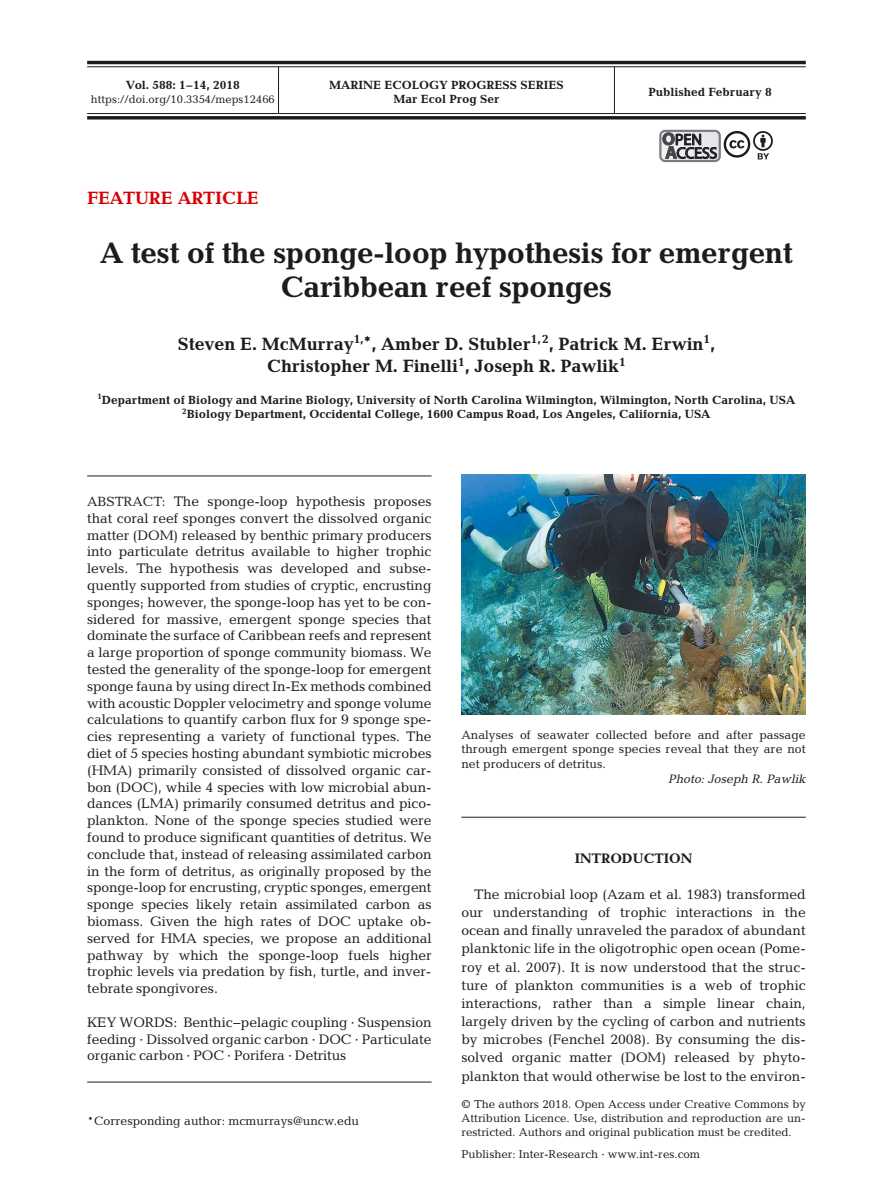
<style>
.page{position:relative;width:893px;height:1178px;background:#fff}
.page>*{position:absolute;margin:0;border:0;box-sizing:border-box;transform-origin:0 0}
.t1{font:700 30px/34.5px "Candida";letter-spacing:-.015em;color:#1b1c20;text-align:center}
.t2{font:700 18px/22.5px "Candida";letter-spacing:-.005em;color:#1b1c20;text-align:center}
.t3{font:700 18px "Candida";letter-spacing:-.005em;color:#d80005}
.t4{font:15.9px/13.5px "Myriad";letter-spacing:-.02em;color:#1b1c20}
.t5{font:13.95px/16.8px "Candida";letter-spacing:-.005em;color:#1b1c20;text-align:justify}
.t6{font:700 13.95px "Candida";color:#1b1c20}
.t7{font:12.3px/14.7px "Candida";color:#1b1c20;text-align:justify}
.t8{font:12.3px "Oblique Straight Plain";color:#1b1c20}
.t9{font:700 12px/14.4px "Candida";color:#1b1c20;text-align:center}
.t10{font:11.55px/14px "Candida";color:#1b1c20;text-align:justify}
.t11{font:11.25px "Candida";color:#1b1c20}
.s1{font-weight:700;font-size:17.7px;color:#474549}
.s2{font-size:13.5px}
</style>
<div class="page">
<hr style="left:87px;top:61px;width:719px;height:3px;background:#1b1c20">
<svg style="left:87px;top:116px;width:719px;height:4px;background:#3a3a3e"></svg>
<hr style="left:87px;top:66px;width:719px;height:1px;background:#1b1c20">
<hr style="left:278px;top:67px;width:1px;height:47px;background:#1b1c20">
<hr style="left:87px;top:113px;width:719px;height:1px;background:#1b1c20">
<hr style="left:614px;top:67px;width:1px;height:47px;background:#1b1c20">
<hr style="left:87px;top:476px;width:345px;height:1px;background:#1b1c20">
<hr style="left:87px;top:1082px;width:345px;height:1px;background:#1b1c20">
<img style="left:461px;top:474px;width:345px;height:240px">
<hr style="left:461px;top:817px;width:345px;height:1px;background:#1b1c20">
<div style="left:660px;top:131px;width:60px;height:30px;background:#eaecec;border-radius:5px"></div>
<div style="left:659px;top:130px;width:62px;height:32px;border:2px solid #7d7c80;border-radius:5px"></div>
<svg style="left:724px;top:131px;width:49px;height:28px"></svg>
<p class="t9" style="left:126px;top:79px;width:116px">Vol. 588: 1–14, 2018</p>
<p class="t11" style="left:91px;top:95px;width:185px">https://doi.org/10.3354/meps12466</p>
<p class="t9" style="left:329px;top:79px;width:236px">MARINE ECOLOGY PROGRESS SERIES<br>Mar Ecol Prog Ser</p>
<p class="t9" style="left:649px;top:86px;width:125px">Published February 8</p>
<p class="t4" style="left:662px;top:134px;width:57px"><span class="s1">O</span>PEN<br><span class="s1">A</span>CCESS</p>
<p class="t3" style="left:87px;top:192px;width:173px">FEATURE ARTICLE</p>
<h1 class="t1" style="left:100px;top:239px;width:694px">A test of the sponge-loop hypothesis for emergent<br>Caribbean reef sponges</h1>
<p class="t2" style="left:178px;top:334px;width:539px">Steven E. McMurray<sup>1,</sup>*, Amber D. Stubler<sup>1,2</sup>, Patrick M. Erwin<sup>1</sup>,<br>Christopher M. Finelli<sup>1</sup>, Joseph R. Pawlik<sup>1</sup></p>
<p class="t9" style="left:97px;top:394px;width:700px"><sup>1</sup>Department of Biology and Marine Biology, University of North Carolina Wilmington, Wilmington, North Carolina, USA<br><sup>2</sup>Biology Department, Occidental College, 1600 Campus Road, Los Angeles, California, USA</p>
<p class="t5" style="left:87px;top:494px;width:346px"><span class="s2">ABSTRACT:</span> The sponge-loop hypothesis proposes that coral reef sponges convert the dissolved organic matter (DOM) released by benthic primary producers into particulate detritus available to higher trophic levels. The hypothesis was developed and subse&shy;quently supported from studies of cryptic, encrusting sponges; however, the sponge-loop has yet to be con&shy;sidered for massive, emergent sponge species that dominate the surface of Caribbean reefs and represent a large proportion of sponge community biomass. We tested the generality of the sponge-loop for emergent sponge fauna by using direct In-Ex methods combined with acoustic Doppler velocimetry and sponge volume calculations to quantify carbon flux for 9 sponge spe&shy;cies representing a variety of functional types. The diet of 5 species hosting abundant symbiotic microbes (HMA) primarily consisted of dissolved organic car - bon (DOC), while 4 species with low microbial abun&shy;dances (LMA) primarily consumed detritus and pico&shy;plankton. None of the sponge species studied were found to produce significant quantities of detritus. We conclude that, instead of releasing assimilated carbon in the form of detritus, as originally proposed by the sponge-loop for encrusting, cryptic sponges, emergent sponge species likely retain assimilated carbon as biomass. Given the high rates of DOC uptake ob&shy;served for HMA species, we propose an additional pathway by which the sponge-loop fuels higher trophic levels via predation by fish, turtle, and inver&shy;tebrate spongivores.</p>
<p class="t5" style="left:87px;top:1015px;width:346px">KEY WORDS: Benthic−pelagic coupling · Suspension feeding · Dissolved organic carbon · DOC · Particulate organic carbon · POC · Porifera · Detritus</p>
<p class="t7" style="left:87px;top:1114px;width:273px">*Corresponding author: mcmurrays@uncw.edu</p>
<p class="t7" style="left:461px;top:728px;width:346px">Analyses of seawater collected before and after passage through emergent sponge species reveal that they are not net producers of detritus.</p>
<p class="t8" style="left:668px;top:774px;width:139px">Photo: Joseph R. Pawlik</p>
<p class="t6" style="left:575px;top:853px;width:119px">INTRODUCTION</p>
<p class="t5" style="left:461px;top:886px;width:346px;line-height:18.1px;text-indent:13px">The microbial loop (Azam et al. 1983) transformed our understanding of trophic interactions in the ocean and finally unraveled the paradox of abundant planktonic life in the oligotrophic open ocean (Pome - roy et al. 2007). It is now understood that the struc&shy;ture of plankton communities is a web of trophic inter actions, rather than a simple linear chain, largely driven by the cycling of carbon and nutrients by microbes (Fenchel 2008). By consuming the dis&shy;solved organic matter (DOM) released by phyto&shy;plankton that would otherwise be lost to the environ-</p>
<p class="t10" style="left:461px;top:1098px;width:346px">© The authors 2018. Open Access under Creative Commons by Attribution Licence. Use, distribution and reproduction are un - restricted. Authors and original publication must be credited.</p>
<p class="t10" style="left:461px;top:1148px;width:240px">Publisher: Inter-Research · www.int-res.com</p>
</div>
